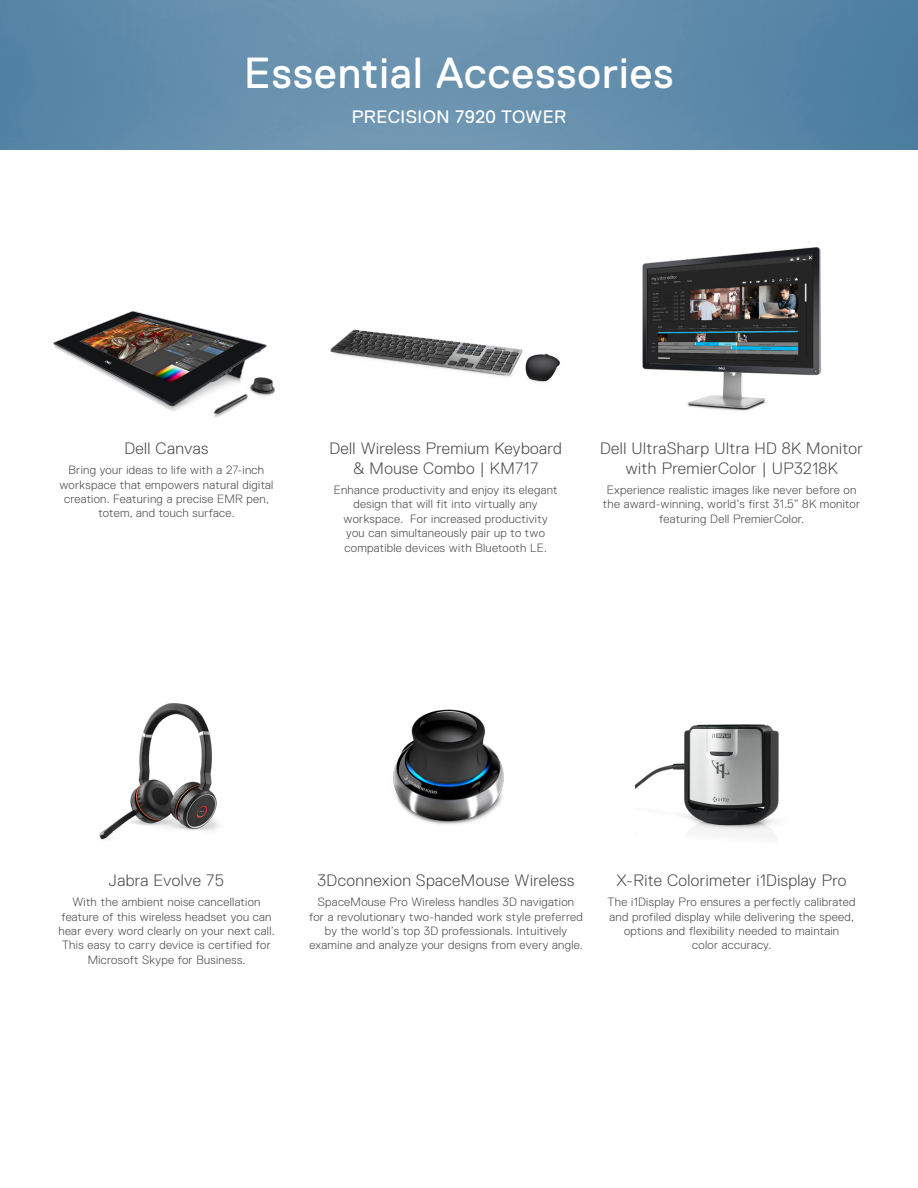
<style>
.page{position:relative;width:918px;height:1188px;background:#fff}
.page>*{position:absolute;margin:0;border:0;box-sizing:border-box;transform-origin:0 0}
.t1{font:43.5px "Dell Replica";letter-spacing:.025em;color:#fff}
.t2{font:18px "Dell Replica";letter-spacing:.025em;color:#fff}
.t3{font:300 16.5px/19.8px "Dell Replica";letter-spacing:.025em;color:#4b4c4d;text-align:center}
.t4{font:300 12px/14.4px "Dell Replica";letter-spacing:.025em;color:#4b4c4d;text-align:center}
</style>
<div class="page">
<img style="left:0;top:0;width:918px;height:150px">
<img style="left:53px;top:311px;width:222px;height:107px">
<img style="left:99px;top:702px;width:120px;height:138px">
<img style="left:330px;top:329px;width:230px;height:53px">
<img style="left:393px;top:709px;width:111px;height:116px">
<img style="left:642px;top:247px;width:179px;height:164px">
<img style="left:636px;top:724px;width:143px;height:114px">
<p class="t1" style="left:244px;top:49px;width:431px">Essential Accessories</p>
<p class="t2" style="left:352px;top:107px;width:216px">PRECISION 7920 TOWER</p>
<p class="t3" style="left:124px;top:438px;width:85px">Dell Canvas</p>
<p class="t4" style="left:59px;top:463px;width:216px">Bring your ideas to life with a 27-inch workspace that empowers natural digital creation. Featuring a precise EMR pen, totem, and touch surface.</p>
<p class="t3" style="left:329px;top:438px;width:234px">Dell Wireless Premium Keyboard &amp; Mouse Combo | KM717</p>
<p class="t4" style="left:334px;top:483px;width:225px">Enhance productivity and enjoy its elegant design that will fit into virtually any workspace. For increased productivity you can simultaneously pair up to two compatible devices with Bluetooth LE.</p>
<p class="t3" style="left:600px;top:438px;width:264px">Dell UltraSharp Ultra HD 8K Monitor with PremierColor | UP3218K</p>
<p class="t4" style="left:603px;top:483px;width:259px">Experience realistic images like never before on the award-winning, world’s first 31.5” 8K monitor featuring Dell PremierColor.</p>
<p class="t3" style="left:109px;top:870px;width:117px">Jabra Evolve 75</p>
<p class="t4" style="left:58px;top:895px;width:218px">With the ambient noise cancellation feature of this wireless headset you can hear every word clearly on your next call.<br>This easy to carry device is certified for Microsoft Skype for Business.</p>
<p class="t3" style="left:317px;top:870px;width:259px">3Dconnexion SpaceMouse Wireless</p>
<p class="t4" style="left:309px;top:895px;width:275px">SpaceMouse Pro Wireless handles 3D navigation for a revolutionary two-handed work style preferred by the world’s top 3D professionals. Intuitively examine and analyze your designs from every angle.</p>
<p class="t3" style="left:617px;top:870px;width:231px">X-Rite Colorimeter i1Display Pro</p>
<p class="t4" style="left:608px;top:895px;width:249px">The i1Display Pro ensures a perfectly calibrated and profiled display while delivering the speed, options and flexibility needed to maintain<br>color accuracy.</p>
</div>
